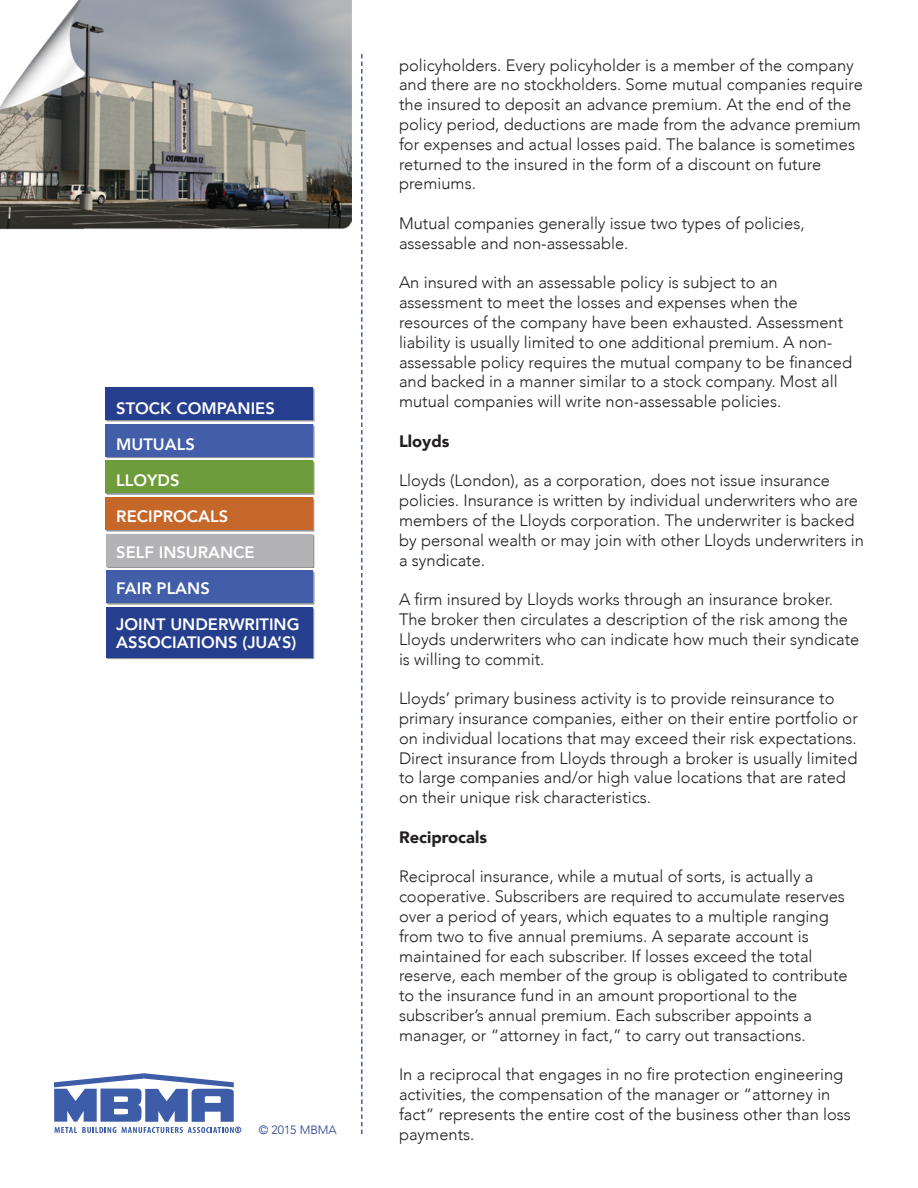
<style>
.page{position:relative;width:918px;height:1188px;background:#fff}
.page>*{position:absolute;margin:0;border:0;box-sizing:border-box;transform-origin:0 0}
.Body_Text{font:300 16.5px/19.8px "Avenir";color:#231f20}
.Body_Text-2{font:800 16.5px "Avenir";color:#fff}
.Subheader{font:900 16.5px "Avenir";color:#231f20}
.Body_Text-3{font:300 12px "Avenir";color:#253f8e}
</style>
<div class="page">
<svg style="left:361px;top:54px;width:2px;height:1080px"></svg>
<img style="left:0;top:0;width:351px;height:230px">
<svg style="left:54px;top:1073px;width:187px;height:60px"></svg>
<svg style="left:105px;top:387px;width:209px;height:272px"></svg>
<div style="left:105px;top:388px;width:207px;height:32px;background:#253f8e"></div>
<div style="left:105px;top:424px;width:207px;height:32px;background:#425ea9"></div>
<div style="left:105px;top:461px;width:207px;height:32px;background:#6f9c3a"></div>
<div style="left:105px;top:497px;width:207px;height:32px;background:#c6672a"></div>
<div style="left:106px;top:534px;width:206px;height:32px;background:#b3b3b5"></div>
<div style="left:106px;top:571px;width:206px;height:32px;background:#425ea9"></div>
<div style="left:106px;top:607px;width:206px;height:50px;background:#253f8e"></div>
<p class="Body_Text-2" style="left:116px;top:395px;width:160px">STOCK COMPANIES</p>
<p class="Body_Text-2" style="left:116px;top:431px;width:80px">MUTUALS</p>
<p class="Body_Text-2" style="left:116px;top:467px;width:65px">LLOYDS</p>
<p class="Body_Text-2" style="left:116px;top:503px;width:113px">RECIPROCALS</p>
<p class="Body_Text-2" style="left:116px;top:539px;width:140px">SELF INSURANCE</p>
<p class="Body_Text-2" style="left:116px;top:575px;width:95px">FAIR PLANS</p>
<p class="Body_Text-2" style="left:116px;top:611px;width:185px">JOINT UNDERWRITING</p>
<p class="Body_Text-2" style="left:116px;top:629px;width:182px">ASSOCIATIONS (JUA’S)</p>
<p class="Body_Text-3" style="left:259px;top:1123px;width:79px">© 2015 MBMA</p>
<p class="Body_Text" style="left:399px;top:55px;width:465px">policyholders. Every policyholder is a member of the company and there are no stockholders. Some mutual companies require the insured to deposit an advance premium. At the end of the policy period, deductions are made from the advance premium for expenses and actual losses paid. The balance is sometimes returned to the insured in the form of a discount on future premiums.</p>
<p class="Body_Text" style="left:399px;top:213px;width:407px">Mutual companies generally issue two types of policies, assessable and non-assessable.</p>
<p class="Body_Text" style="left:399px;top:273px;width:455px">An insured with an assessable policy is subject to an assessment to meet the losses and expenses when the resources of the company have been exhausted. Assessment liability is usually limited to one additional premium. A non&shy;assessable policy requires the mutual company to be financed and backed in a manner similar to a stock company. Most all mutual companies will write non-assessable policies.</p>
<p class="Subheader" style="left:399px;top:427px;width:52px">Lloyds</p>
<p class="Body_Text" style="left:399px;top:471px;width:467px">Lloyds (London), as a corporation, does not issue insurance policies. Insurance is written by individual underwriters who are members of the Lloyds corporation. The underwriter is backed by personal wealth or may join with other Lloyds underwriters in a syndicate.</p>
<p class="Body_Text" style="left:399px;top:590px;width:462px">A firm insured by Lloyds works through an insurance broker.<br>The broker then circulates a description of the risk among the Lloyds underwriters who can indicate how much their syndicate is willing to commit.</p>
<p class="Body_Text" style="left:399px;top:689px;width:460px">Lloyds’ primary business activity is to provide reinsurance to primary insurance companies, either on their entire portfolio or on individual locations that may exceed their risk expectations.<br>Direct insurance from Lloyds through a broker is usually limited to large companies and/or high value locations that are rated on their unique risk characteristics.</p>
<p class="Subheader" style="left:399px;top:823px;width:90px">Reciprocals</p>
<p class="Body_Text" style="left:399px;top:867px;width:450px">Reciprocal insurance, while a mutual of sorts, is actually a cooperative. Subscribers are required to accumulate reserves over a period of years, which equates to a multiple ranging from two to five annual premiums. A separate account is maintained for each subscriber. If losses exceed the total reserve, each member of the group is obligated to contribute to the insurance fund in an amount proportional to the subscriber’s annual premium. Each subscriber appoints a manager, or “attorney in fact,” to carry out transactions.</p>
<p class="Body_Text" style="left:399px;top:1065px;width:454px">In a reciprocal that engages in no fire protection engineering activities, the compensation of the manager or “attorney in fact” represents the entire cost of the business other than loss payments.</p>
</div>
